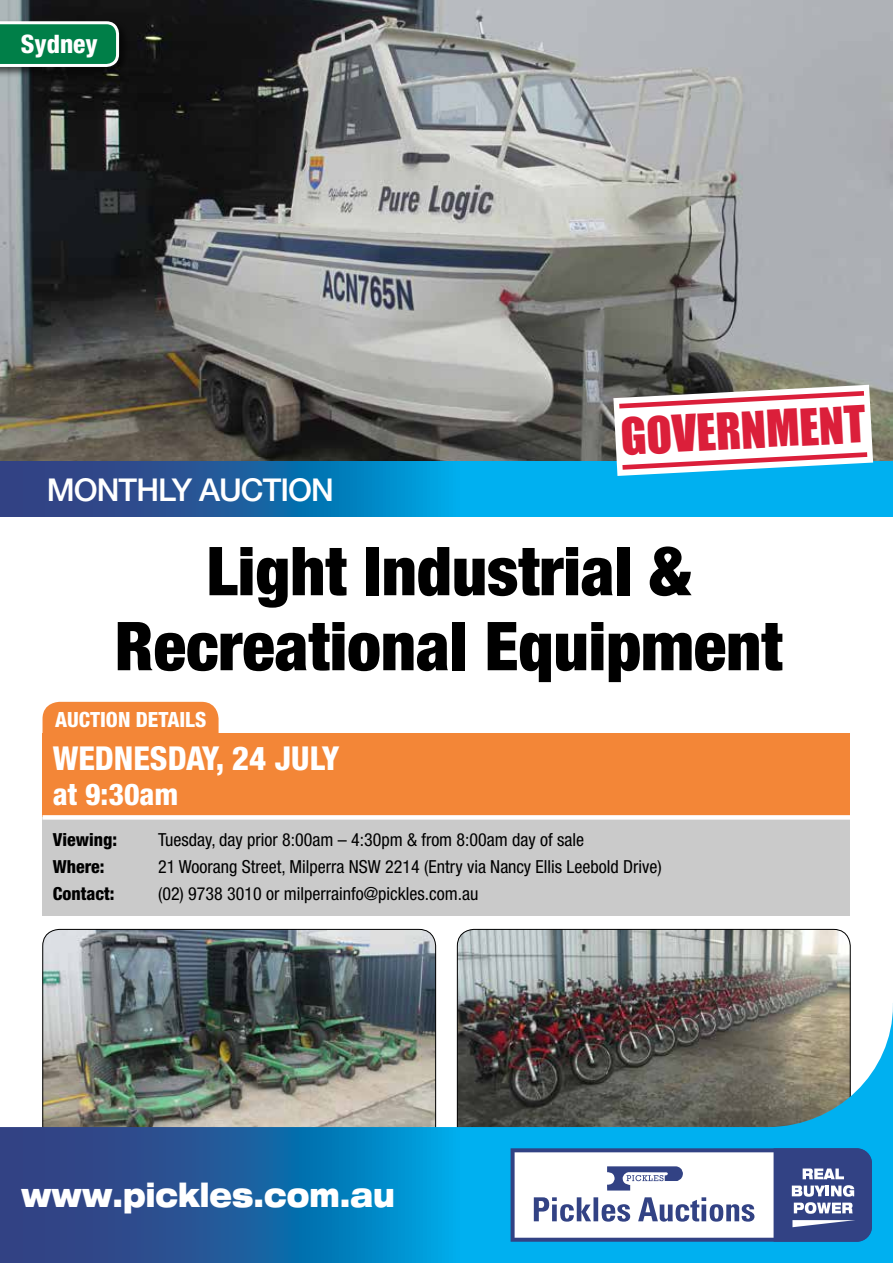
<style>
.page{position:relative;width:893px;height:1263px;background:#fff}
.page>*{position:absolute;margin:0;border:0;box-sizing:border-box;transform-origin:0 0}
.t1{font:900 condensed 67.5px/75px "Helvetica Neue LT Std";color:#000;text-align:center}
.t2{font:46.8px "Impact";color:#db1f3a}
.t3{font:900 expanded 33px "Helvetica Neue LT Pro";color:#fff;scale:.79 1}
.t4{font:800 condensed 33px "Helvetica Neue LT Std";color:#fff}
.t5{font:500 31.5px "Helvetica Neue LT Std";letter-spacing:-.03em;color:#fff}
.t6{font:800 condensed 30px "Helvetica Neue LT Std";color:#fff}
.t7{font:800 condensed 25.5px "Helvetica Neue LT Std";color:#fff}
.t8{font:800 condensed 21px "Helvetica Neue LT Std";color:#fff}
.t9{font:condensed 18px "Helvetica Neue LT Std";color:#000}
.t10{font:800 condensed 18px "Helvetica Neue LT Std";color:#000}
</style>
<div class="page">
<img style="left:43px;top:929px;width:393px;height:74px">
<img style="left:457px;top:929px;width:393px;height:74px">
<img style="left:0;top:0;width:893px;height:461px">
<div style="left:0;top:19px;width:130px;height:59px;background:#000;opacity:.6"></div>
<svg style="left:0;top:21px;width:119px;height:46px;background:#258f62"></svg>
<svg style="left:0;top:461px;width:893px;height:56px;background:#0e86c6"></svg>
<div style="left:43px;top:702px;width:176px;height:63px;background:#f38637;border-radius:17px"></div>
<div style="left:43px;top:733px;width:807px;height:84px;background:#f38637"></div>
<div style="left:43px;top:817px;width:807px;height:99px;background:#cacaca"></div>
<div style="left:43px;top:815px;width:807px;height:5px;background:#fff"></div>
<svg style="left:613px;top:385px;width:260px;height:91px"></svg>
<img style="left:0;top:1003px;width:893px;height:260px">
<svg style="left:511px;top:1148px;width:361px;height:94px"></svg>
<h3 class="t7" style="left:21px;top:28px;width:78px">Sydney</h3>
<h3 class="t5" style="left:47px;top:471px;width:289px">MONTHLY AUCTION</h3>
<h2 class="t2" style="left:619px;top:400px;width:246px;rotate:-3deg">Government</h2>
<h1 class="t1" style="left:115px;top:533px;width:669px">Light Industrial &amp;<br>Recreational Equipment</h1>
<p class="t8" style="left:55px;top:706px;width:151px">Auction details</p>
<h3 class="t4" style="left:53px;top:738px;width:288px">Wednesday, 24 july</h3>
<h3 class="t6" style="left:53px;top:775px;width:127px">at 9:30am</h3>
<p class="t10" style="left:53px;top:828px;width:66px">Viewing:</p>
<p class="t9" style="left:158px;top:829px;width:428px">Tuesday, day prior 8:00am – 4:30pm &amp; from 8:00am day of sale</p>
<p class="t10" style="left:53px;top:855px;width:53px">Where:</p>
<p class="t9" style="left:158px;top:856px;width:505px">21 Woorang Street, Milperra NSW 2214 (Entry via Nancy Ellis Leebold Drive)</p>
<p class="t10" style="left:53px;top:882px;width:63px">Contact:</p>
<p class="t9" style="left:158px;top:883px;width:322px">(02) 9738 3010 or milperrainfo@pickles.com.au</p>
<h3 class="t3" style="left:21px;top:1173px;width:474px">www.pickles.com.au</h3>
</div>
